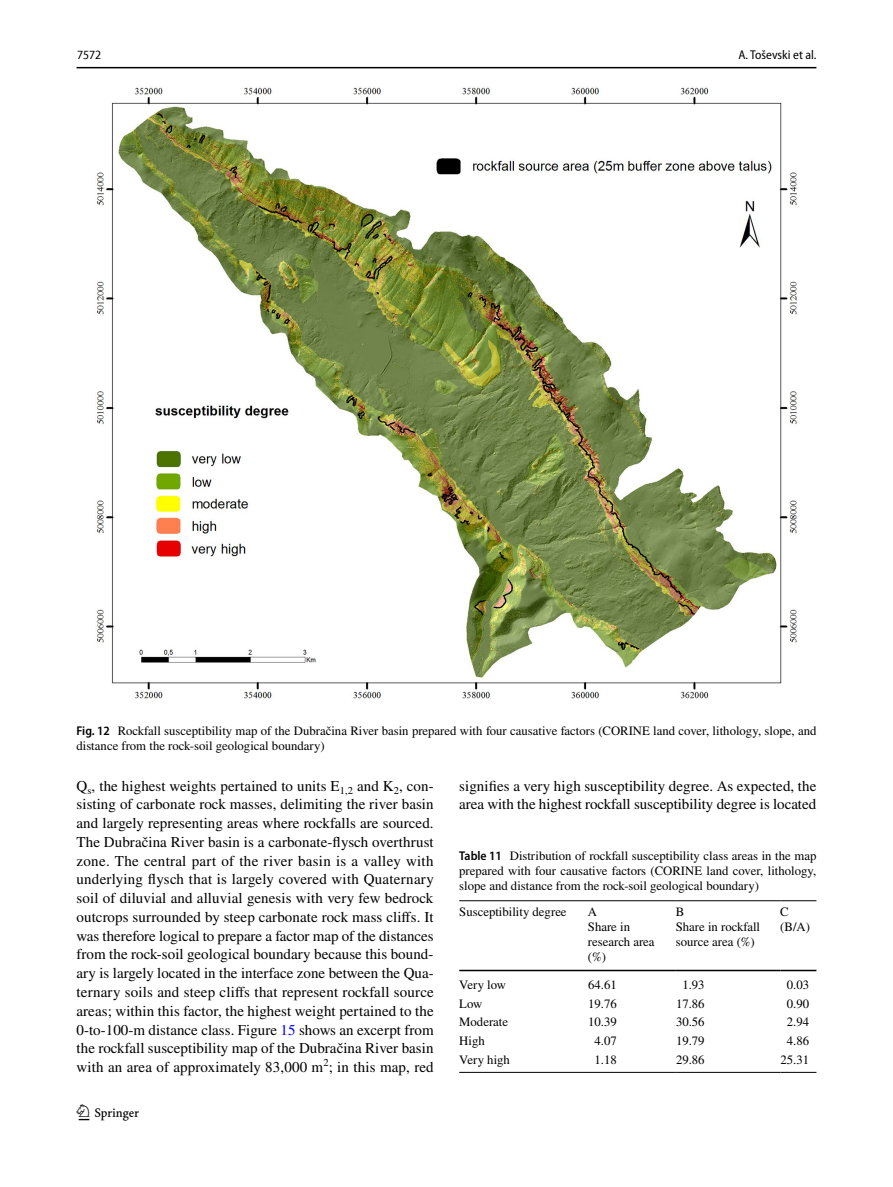
<style>
.page{position:relative;width:893px;height:1187px;background:#fff}
.page>*{position:absolute;margin:0;border:0;box-sizing:border-box;transform-origin:0 0}
.t1{font:22.5px "Springnew Regular 2";color:#000}
.t2{font:15px/18.8px "STIX";letter-spacing:.005em;color:#000;text-align:justify}
.t3{font:12.75px/15px "STIX";color:#000}
.t4{font:12.75px "Myriad Pro Semi Cn 2";color:#000}
.t5{font:semi-condensed 12.75px "Myriad Pro Unic";color:#000}
.s1{font-family:"Myriad Pro";font-weight:600;font-stretch:semi-condensed}
.s2{color:#00f}
</style>
<div class="page">
<hr style="left:77px;top:67px;width:739px;height:1px;background:#000">
<hr style="left:459px;top:900px;width:129px;height:1px;background:#000">
<hr style="left:459px;top:969px;width:129px;height:2px;background:#000">
<hr style="left:588px;top:900px;width:88px;height:1px;background:#000">
<hr style="left:588px;top:969px;width:88px;height:2px;background:#000">
<hr style="left:676px;top:900px;width:104px;height:1px;background:#000">
<hr style="left:676px;top:969px;width:104px;height:2px;background:#000">
<hr style="left:780px;top:900px;width:36px;height:1px;background:#000">
<hr style="left:780px;top:969px;width:36px;height:2px;background:#000">
<hr style="left:459px;top:1071px;width:129px;height:1px;background:#000">
<hr style="left:588px;top:1071px;width:88px;height:1px;background:#000">
<hr style="left:676px;top:1071px;width:104px;height:1px;background:#000">
<hr style="left:780px;top:1071px;width:36px;height:1px;background:#000">
<img style="left:95px;top:87px;width:702px;height:612px">
<p class="t5" style="left:77px;top:50px;width:26px">7572</p>
<p class="t4" style="left:738px;top:48px;width:79px">A. Toševski et al.</p>
<p class="t3" style="left:77px;top:724px;width:741px"><span class="s1">Fig. 12</span> Rockfall susceptibility map of the Dubračina River basin prepared with four causative factors (CORINE land cover, lithology, slope, and distance from the rock-soil geological boundary)</p>
<p class="t2" style="left:77px;top:777px;width:359px">Q<sub>s</sub>, the highest weights pertained to units E<sub>1,2</sub> and K<sub>2</sub>, con&shy;sisting of carbonate rock masses, delimiting the river basin and largely representing areas where rockfalls are sourced.<br>The Dubračina River basin is a carbonate-flysch overthrust zone. The central part of the river basin is a valley with underlying flysch that is largely covered with Quaternary soil of diluvial and alluvial genesis with very few bedrock outcrops surrounded by steep carbonate rock mass cliffs. It was therefore logical to prepare a factor map of the distances from the rock-soil geological boundary because this bound&shy;ary is largely located in the interface zone between the Qua&shy;ternary soils and steep cliffs that represent rockfall source areas; within this factor, the highest weight pertained to the 0-to-100-m distance class. Figure <span class="s2">15</span> shows an excerpt from the rockfall susceptibility map of the Dubračina River basin with an area of approximately 83,000 m<sup>2</sup>; in this map, red</p>
<p class="t2" style="left:459px;top:777px;width:359px">signifies a very high susceptibility degree. As expected, the area with the highest rockfall susceptibility degree is located</p>
<p class="t3" style="left:459px;top:849px;width:359px;text-align:justify"><span class="s1">Table 11</span> Distribution of rockfall susceptibility class areas in the map prepared with four causative factors (CORINE land cover, lithology, slope and distance from the rock-soil geological boundary)</p>
<p class="t3" style="left:459px;top:904px;width:109px">Susceptibility degree</p>
<p class="t3" style="left:588px;top:904px;width:68px">A<br>Share in research area (%)</p>
<p class="t3" style="left:676px;top:904px;width:86px">B<br>Share in rockfall source area (%)</p>
<p class="t3" style="left:780px;top:904px;width:31px">C (B/A)</p>
<p class="t3" style="left:459px;top:977px;width:48px">Very low</p>
<p class="t3" style="left:588px;top:977px;width:30px">64.61</p>
<p class="t3" style="left:682px;top:977px;width:24px">1.93</p>
<p class="t3" style="left:787px;top:977px;width:24px">0.03</p>
<p class="t3" style="left:459px;top:996px;width:25px">Low</p>
<p class="t3" style="left:588px;top:996px;width:30px">19.76</p>
<p class="t3" style="left:676px;top:996px;width:30px">17.86</p>
<p class="t3" style="left:787px;top:996px;width:24px">0.90</p>
<p class="t3" style="left:459px;top:1015px;width:50px">Moderate</p>
<p class="t3" style="left:588px;top:1015px;width:30px">10.39</p>
<p class="t3" style="left:676px;top:1015px;width:30px">30.56</p>
<p class="t3" style="left:787px;top:1015px;width:24px">2.94</p>
<p class="t3" style="left:459px;top:1033px;width:27px">High</p>
<p class="t3" style="left:594px;top:1033px;width:24px">4.07</p>
<p class="t3" style="left:676px;top:1033px;width:30px">19.79</p>
<p class="t3" style="left:787px;top:1033px;width:24px">4.86</p>
<p class="t3" style="left:459px;top:1052px;width:52px">Very high</p>
<p class="t3" style="left:594px;top:1052px;width:24px">1.18</p>
<p class="t3" style="left:676px;top:1052px;width:30px">29.86</p>
<p class="t3" style="left:780px;top:1052px;width:30px">25.31</p>
<h1 class="t1" style="left:79px;top:1104px;width:62px">1 3</h1>
</div>
